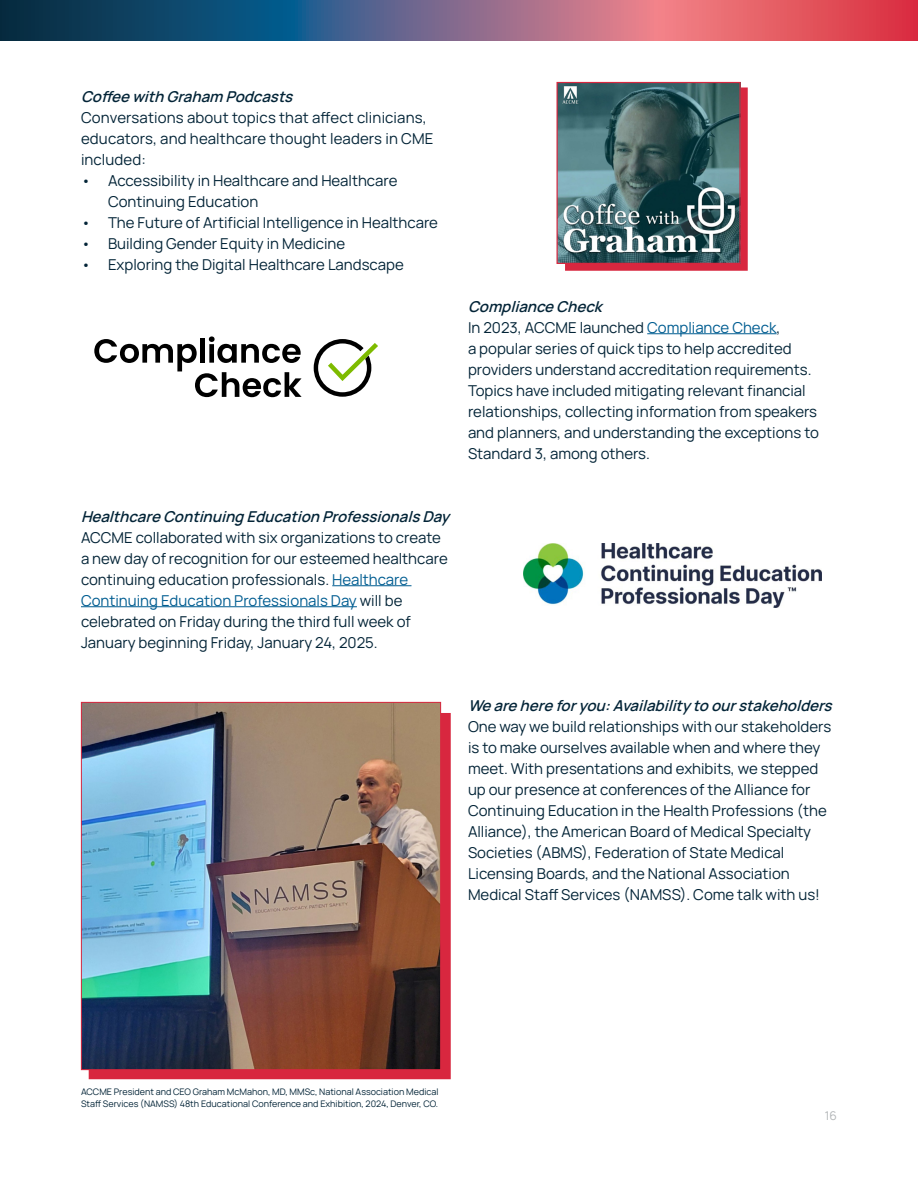
<style>
.page{position:relative;width:918px;height:1188px;background:#fff}
.page>*{position:absolute;margin:0;border:0;box-sizing:border-box;transform-origin:0 0}
.t1{font:200 15px/21px "Manrope";color:#032437}
.t2{font:italic 200 15px "Manrope";color:#032437}
.t3{font:200 12px "Manrope";color:#b1b4b6}
.t4{font:200 9px/12px "Manrope";color:#032437}
.s1{font-style:italic}
.s2{color:#005d91}
</style>
<div class="page">
<hr style="left:647px;top:333px;width:130px;height:1px;background:#005d91">
<hr style="left:332px;top:585px;width:80px;height:1px;background:#005d91">
<hr style="left:81px;top:606px;width:276px;height:1px;background:#005d91">
<div style="left:565px;top:87px;width:183px;height:184px;background:#d8273f;border:2px solid #d8273f"></div>
<img style="left:559px;top:84px;width:180px;height:178px">
<div style="left:557px;top:82px;width:184px;height:182px;border:1px solid #d8273f"></div>
<div style="left:89px;top:713px;width:362px;height:366px;background:#d8273f;border:2px solid #d8273f"></div>
<img style="left:83px;top:704px;width:356px;height:364px">
<div style="left:81px;top:702px;width:360px;height:368px;border:1px solid #d8273f"></div>
<svg style="left:94px;top:336px;width:208px;height:61px"></svg>
<svg style="left:314px;top:339px;width:64px;height:58px"></svg>
<img style="left:523px;top:543px;width:299px;height:65px">
<svg style="left:0;top:0;width:918px;height:40px;background:#7a5a74"></svg>
<p class="t2" style="left:81px;top:86px;width:218px">CoffeewithGraham Podcasts</p>
<p class="t1" style="left:81px;top:106px;width:354px">Conversations about topics that affect clinicians, educators, and healthcare thought leaders in CME included:</p>
<p class="t1" style="left:108px;top:169px;width:291px;text-indent:-27px">• Accessibility in Healthcare and Healthcare<br>Continuing Education</p>
<p class="t1" style="left:81px;top:211px;width:359px">• The Future of Artificial Intelligence in Healthcare</p>
<p class="t1" style="left:81px;top:232px;width:266px">• Building Gender Equity in Medicine</p>
<p class="t1" style="left:81px;top:253px;width:324px">• Exploring the Digital Healthcare Landscape</p>
<p class="t1" style="left:468px;top:295px;width:353px"><span class="s1">ComplianceCheck<br></span>In 2023, ACCME launched <span class="s2">Compliance Check</span>,<br>a popular series of quick tips to help accredited providers understand accreditation requirements.<br>Topics have included mitigating relevant financial relationships, collecting information from speakers and planners, and understanding the exceptions to Standard 3, among others.</p>
<p class="t2" style="left:81px;top:506px;width:375px">HealthcareContinuingEducationProfessionalsDay</p>
<p class="t1" style="left:81px;top:526px;width:368px">ACCME collaborated with six organizations to create a new day of recognition for our esteemed healthcare continuing education professionals. <span class="s2">Healthcare Continuing Education Professionals Day</span> will be celebrated on Friday during the third full week of January beginning Friday, January 24, 2025.</p>
<p class="t2" style="left:468px;top:695px;width:370px">Wearehereforyou:Availabilitytoourstakeholders</p>
<p class="t1" style="left:468px;top:715px;width:365px">One way we build relationships with our stakeholders is to make ourselves available when and where they meet. With presentations and exhibits, we stepped up our presence at conferences of the Alliance for Continuing Education in the Health Professions (the Alliance), the American Board of Medical Specialty Societies (ABMS), Federation of State Medical Licensing Boards, and the National Association Medical Staff Services (NAMSS). Come talk with us!</p>
<p class="t4" style="left:81px;top:1085px;width:359px">ACCME President and CEO Graham McMahon, MD, MMSc, National Association Medical<br>Staff Services (NAMSS) 48th Educational Conference and Exhibition, 2024, Denver, CO.</p>
<p class="t3" style="left:825px;top:1107px;width:14px">16</p>
</div>
